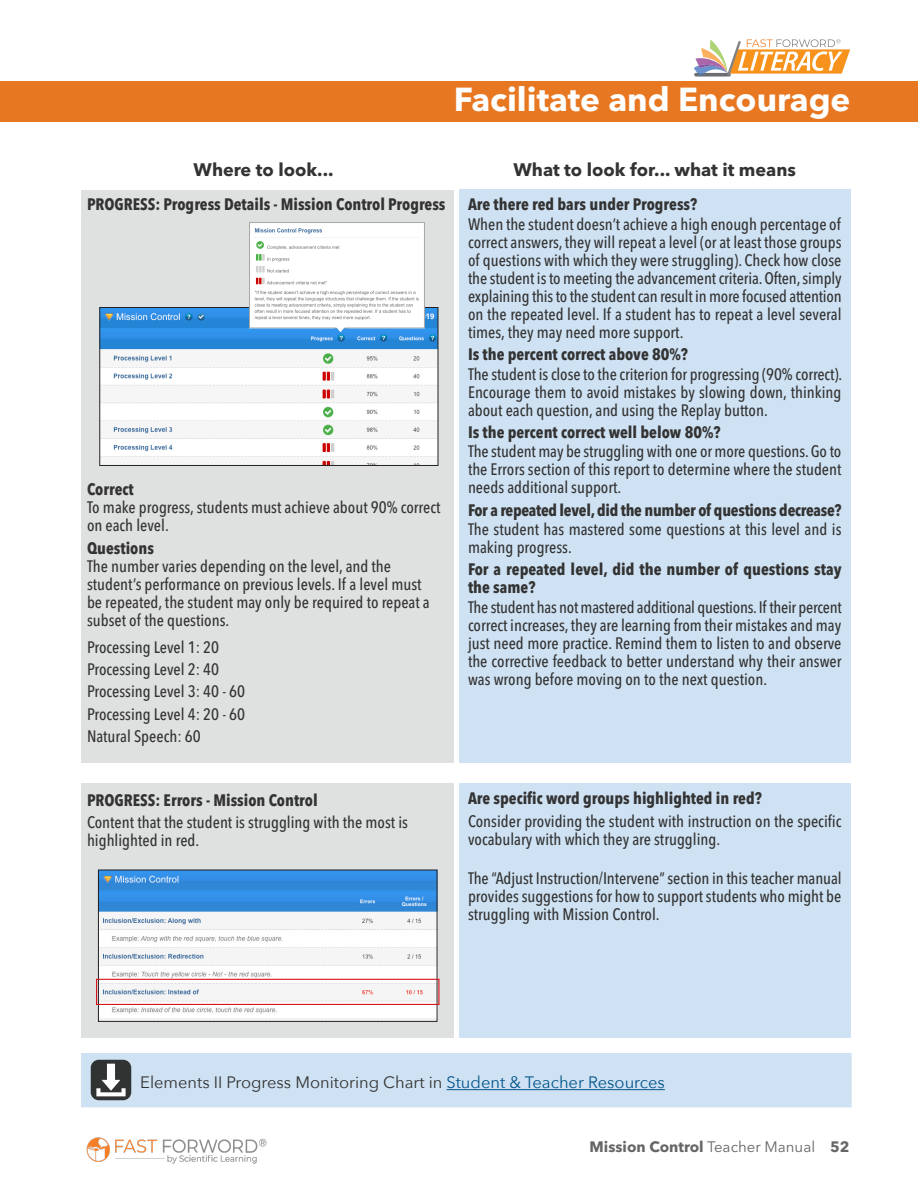
<style>
.page{position:relative;width:918px;height:1188px;background:#fff}
.page>*{position:absolute;margin:0;border:0;box-sizing:border-box;transform-origin:0 0}
.t1{font:700 33px "Avenir Next LT Pro";color:#fff}
.edited{font:700 18px "Avenir Next LT Pro";color:#333}
.edited-2{font:500 condensed 16.5px/18px "Avenir Next LT Pro";color:#333}
.edited-3{font:700 condensed 16.5px/18px "Avenir Next LT Pro";color:#333}
.edited-4{font:16.5px "Avenir Next";color:#333}
.t2{font:700 15px "Avenir Next LT Pro";color:#666}
.s1{font-weight:700}
.s2{color:#05558b}
.s3{font-weight:400}
</style>
<div class="page">
<svg style="left:694px;top:39px;width:156px;height:38px"></svg>
<div style="left:81px;top:190px;width:373px;height:573px;background:#dfe0e0"></div>
<div style="left:81px;top:783px;width:373px;height:254px;background:#dfe0e0"></div>
<img style="left:100px;top:872px;width:335px;height:148px">
<div style="left:98px;top:870px;width:339px;height:152px;border:1px solid #231f20"></div>
<img style="left:101px;top:309px;width:335px;height:155px">
<div style="left:99px;top:307px;width:339px;height:159px;border:1px solid #231f20"></div>
<img style="left:249px;top:222px;width:175px;height:110px">
<div style="left:96px;top:979px;width:344px;height:26px;border:1px solid #d7171f"></div>
<img style="left:86px;top:1137px;width:181px;height:27px">
<div style="left:0;top:81px;width:918px;height:41px;background:#e87722"></div>
<div style="left:459px;top:189px;width:391px;height:574px;background:#cfe2f3"></div>
<div style="left:459px;top:783px;width:391px;height:254px;background:#cfe2f3"></div>
<div style="left:82px;top:1054px;width:769px;height:53px;background:#cfe2f3"></div>
<hr style="left:447px;top:1089px;width:218px;height:1px;background:#05558b">
<div style="left:81px;top:1053px;width:771px;height:54px;border:2px solid #cfe2f3"></div>
<div style="left:91px;top:1060px;width:40px;height:40px;background:#313232;border-radius:8px"></div>
<svg style="left:96px;top:1064px;width:30px;height:32px"></svg>
<h1 class="t1" style="left:454px;top:79px;width:398px">Facilitate and Encourage</h1>
<p class="edited" style="left:194px;top:158px;width:141px">Where to look...</p>
<p class="edited" style="left:513px;top:158px;width:284px">What to look for... what it means</p>
<p class="edited-3" style="left:87px;top:196px;width:360px">PROGRESS: Progress Details - Mission Control Progress</p>
<p class="edited-3" style="left:468px;top:196px;width:231px">Are there red bars under Progress?</p>
<p class="edited-2" style="left:468px;top:215px;width:375px;text-align:justify">When the student doesn’t achieve a high enough percentage of correct answers, they will repeat a level (or at least those groups of questions with which they were struggling). Check how close the student is to meeting the advancement criteria. Often, simply explaining this to the student can result in more focused attention on the repeated level. If a student has to repeat a level several times, they may need more support.</p>
<p class="edited-3" style="left:468px;top:345px;width:221px">Is the percent correct above 80%?</p>
<p class="edited-2" style="left:468px;top:365px;width:376px;text-align:justify">The student is close to the criterion for progressing (90% correct).<br>Encourage them to avoid mistakes by slowing down, thinking about each question, and using the Replay button.</p>
<p class="edited-3" style="left:468px;top:423px;width:254px">Is the percent correct well below 80%?</p>
<p class="edited-2" style="left:468px;top:443px;width:375px;text-align:justify">The student may be struggling with one or more questions. Go to the Errors section of this report to determine where the student needs additional support.</p>
<p class="edited-3" style="left:468px;top:501px;width:375px">For a repeated level, did the number of questions decrease?</p>
<p class="edited-2" style="left:468px;top:520px;width:375px">The student has mastered some questions at this level and is making progress.</p>
<p class="edited-3" style="left:468px;top:561px;width:375px">For a repeated level, did the number of questions stay the same?</p>
<p class="edited-2" style="left:468px;top:598px;width:375px;text-align:justify">The student has not mastered additional questions. If their percent correct increases, they are learning from their mistakes and may just need more practice. Remind them to listen to and observe the corrective feedback to better understand why their answer was wrong before moving on to the next question.</p>
<p class="edited-2" style="left:87px;top:481px;width:355px"><span class="s1">Correct<br></span>To make progress, students must achieve about 90% correct on each level.</p>
<p class="edited-2" style="left:87px;top:539px;width:344px"><span class="s1">Questions<br></span>The number varies depending on the level, and the student’s performance on previous levels. If a level must be repeated, the student may only be required to repeat a subset of the questions.</p>
<p class="edited-2" style="left:87px;top:638px;width:134px">Processing Level 1: 20</p>
<p class="edited-2" style="left:87px;top:660px;width:134px">Processing Level 2: 40</p>
<p class="edited-2" style="left:87px;top:682px;width:160px">Processing Level 3: 40 - 60</p>
<p class="edited-2" style="left:87px;top:705px;width:160px">Processing Level 4: 20 - 60</p>
<p class="edited-2" style="left:87px;top:727px;width:115px">Natural Speech: 60</p>
<p class="edited-3" style="left:87px;top:791px;width:232px">PROGRESS: Errors - Mission Control</p>
<p class="edited-2" style="left:87px;top:813px;width:322px">Content that the student is struggling with the most is highlighted in red.</p>
<p class="edited-3" style="left:468px;top:790px;width:295px">Are specific word groups highlighted in red?</p>
<p class="edited-2" style="left:468px;top:812px;width:375px">Consider providing the student with instruction on the specific vocabulary with which they are struggling.</p>
<p class="edited-2" style="left:468px;top:869px;width:375px;text-align:justify">The “Adjust Instruction/Intervene” section in this teacher manual provides suggestions for how to support students who might be struggling with Mission Control.</p>
<p class="edited-4" style="left:140px;top:1069px;width:526px">Elements II Progress Monitoring Chart in <span class="s2">Student &amp; Teacher Resources</span></p>
<p class="t2" style="left:590px;top:1138px;width:261px">Mission Control <span class="s3">Teacher Manual</span> 52</p>
</div>
